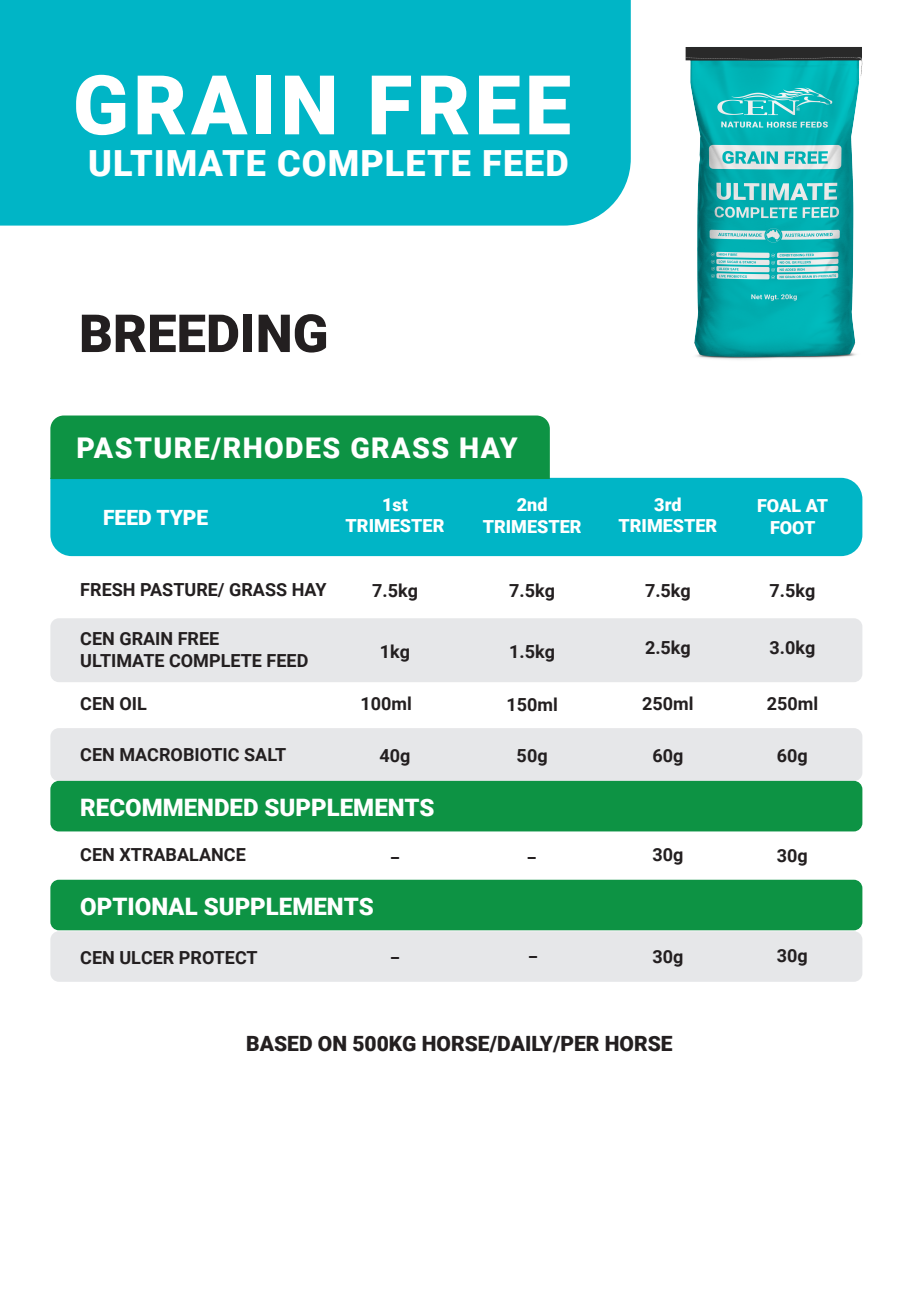
<style>
.page{position:relative;width:919px;height:1289px;background:#fff}
.page>*{position:absolute;margin:0;border:0;box-sizing:border-box;transform-origin:0 0}
.t1{font:900 82.5px "Roboto";letter-spacing:.05em;color:#fff}
.t2{font:900 52.5px "Roboto";color:#231f20}
.t3{font:900 36px "Roboto";letter-spacing:.03em;color:#fff}
.t4{font:900 28.5px "Roboto";letter-spacing:.05em;color:#fff}
.t5{font:900 24px "Roboto";color:#fff}
.t6{font:900 21px "Roboto";color:#231f20}
.t7{font:900 21px "Roboto";color:#fff}
.t8{font:700 18px/21.6px "Roboto";color:#231f20}
.t9{font:900 18px/21.6px "Roboto";color:#fff;text-align:center}
</style>
<div class="page">
<div style="left:0;top:0;width:630px;height:225px;background:#00b5c6"></div>
<div style="left:50px;top:478px;width:812px;height:78px;background:#00b5c6"></div>
<div style="left:50px;top:728px;width:812px;height:53px;background:#e6e7e9;border-radius:9px"></div>
<div style="left:50px;top:931px;width:812px;height:50px;background:#e6e7e9;border-radius:9px"></div>
<div style="left:50px;top:618px;width:812px;height:64px;background:#e6e7e9;border-radius:9px"></div>
<div style="left:50px;top:415px;width:500px;height:64px;background:#0d9344"></div>
<div style="left:50px;top:879px;width:812px;height:51px;background:#0d9344;border-radius:9px"></div>
<div style="left:50px;top:780px;width:812px;height:51px;background:#0d9344;border-radius:9px"></div>
<img style="left:685px;top:47px;width:178px;height:313px">
<h1 class="t1" style="left:73px;top:47px;width:500px">GRAIN FREE</h1>
<h3 class="t3" style="left:88px;top:138px;width:482px">ULTIMATE COMPLETE FEED</h3>
<h2 class="t2" style="left:79px;top:296px;width:251px">BREEDING</h2>
<h3 class="t4" style="left:76px;top:428px;width:442px">PASTURE/RHODES GRASS HAY</h3>
<p class="t9" style="left:345px;top:492px;width:100px">1st<br>TRIMESTER</p>
<p class="t7" style="left:103px;top:502px;width:107px">FEED TYPE</p>
<p class="t9" style="left:482px;top:493px;width:100px">2nd<br>TRIMESTER</p>
<p class="t9" style="left:618px;top:493px;width:100px">3rd<br>TRIMESTER</p>
<p class="t9" style="left:757px;top:494px;width:73px">FOAL AT<br>FOOT</p>
<p class="t8" style="left:80px;top:578px;width:248px">FRESH PASTURE/ GRASS HAY</p>
<p class="t8" style="left:80px;top:627px;width:229px">CEN GRAIN FREE<br>ULTIMATE COMPLETE FEED</p>
<p class="t8" style="left:80px;top:692px;width:68px">CEN OIL</p>
<p class="t8" style="left:372px;top:579px;width:47px">7.5kg</p>
<p class="t8" style="left:509px;top:579px;width:47px">7.5kg</p>
<p class="t8" style="left:380px;top:640px;width:32px">1kg</p>
<p class="t8" style="left:509px;top:639px;width:47px">1.5kg</p>
<p class="t8" style="left:360px;top:692px;width:53px">100ml</p>
<p class="t8" style="left:506px;top:693px;width:53px">150ml</p>
<p class="t8" style="left:645px;top:579px;width:47px">7.5kg</p>
<p class="t8" style="left:645px;top:636px;width:47px">2.5kg</p>
<p class="t8" style="left:642px;top:692px;width:53px">250ml</p>
<p class="t8" style="left:769px;top:579px;width:47px">7.5kg</p>
<p class="t8" style="left:769px;top:636px;width:47px">3.0kg</p>
<p class="t8" style="left:766px;top:692px;width:53px">250ml</p>
<p class="t8" style="left:80px;top:743px;width:207px">CEN MACROBIOTIC SALT</p>
<p class="t8" style="left:379px;top:744px;width:32px">40g</p>
<p class="t8" style="left:516px;top:744px;width:32px">50g</p>
<p class="t8" style="left:652px;top:743px;width:32px">60g</p>
<p class="t8" style="left:776px;top:744px;width:32px">60g</p>
<h3 class="t5" style="left:80px;top:790px;width:356px">RECOMMENDED SUPPLEMENTS</h3>
<p class="t8" style="left:80px;top:843px;width:167px">CEN XTRABALANCE</p>
<p class="t8" style="left:652px;top:843px;width:32px">30g</p>
<p class="t8" style="left:776px;top:844px;width:32px">30g</p>
<p class="t8" style="left:391px;top:838px;width:10px">_</p>
<p class="t8" style="left:527px;top:839px;width:10px">_</p>
<h3 class="t5" style="left:80px;top:889px;width:295px">OPTIONAL SUPPLEMENTS</h3>
<p class="t8" style="left:80px;top:946px;width:179px">CEN ULCER PROTECT</p>
<p class="t8" style="left:652px;top:944px;width:32px">30g</p>
<p class="t8" style="left:776px;top:943px;width:32px">30g</p>
<p class="t8" style="left:391px;top:938px;width:10px">_</p>
<p class="t8" style="left:529px;top:938px;width:10px">_</p>
<p class="t6" style="left:246px;top:1029px;width:428px">BASED ON 500KG HORSE/DAILY/PER HORSE</p>
</div>
